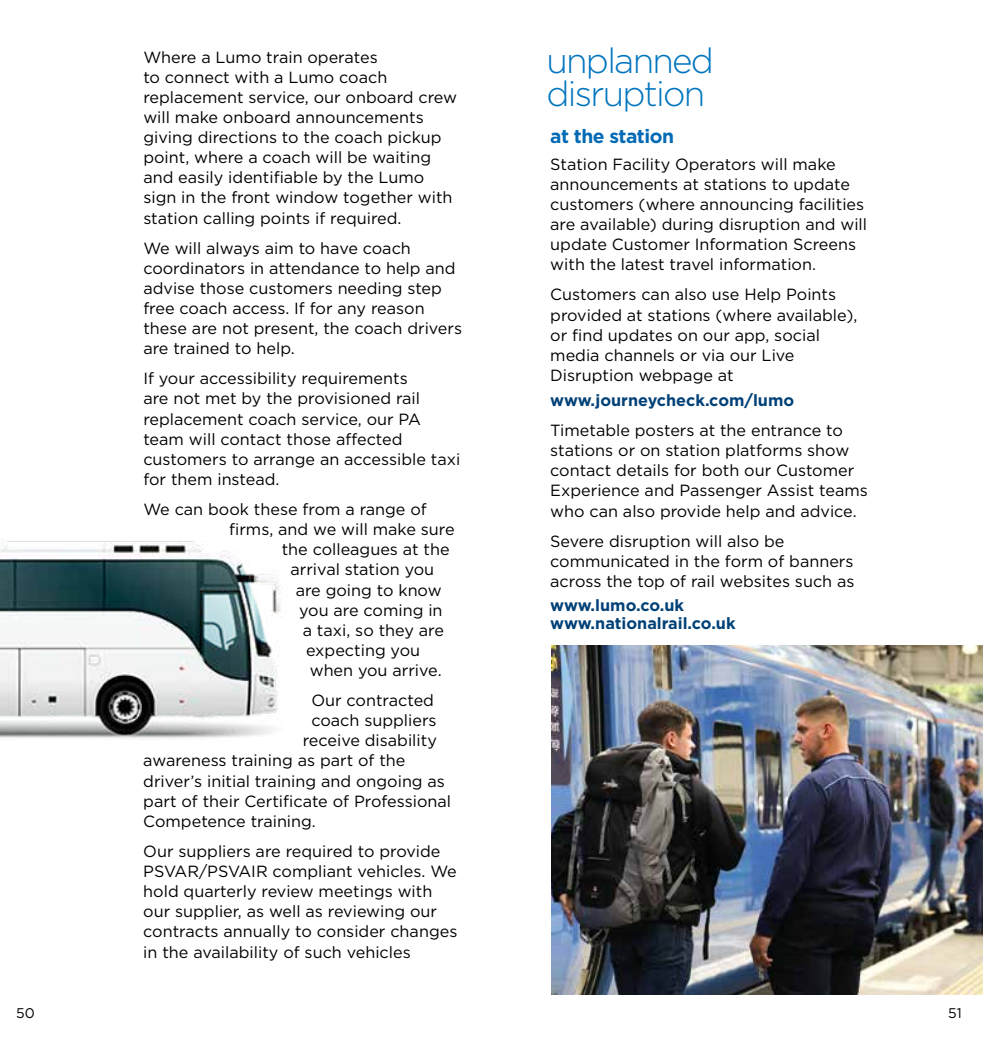
<style>
.page{position:relative;width:983px;height:1042px;background:#fff}
.page>*{position:absolute;margin:0;border:0;box-sizing:border-box;transform-origin:0 0}
.t1{font:300 35px/33.2px "Gotham";letter-spacing:-.05em;color:#0075bf}
.t2{font:700 19.25px "Gotham";letter-spacing:-.025em;color:#006ab5}
.t3{font:16.1px/20.1px "Gotham";color:#000}
.t4{font:700 16.1px/17.5px "Gotham";color:#004177}
.t5{font:14px "Gotham";color:#000}
</style>
<div class="page">
<img style="left:551px;top:645px;width:431px;height:349px">
<img style="left:0;top:539px;width:281px;height:199px">
<p class="t3" style="left:143px;top:46px;width:315px">Where a Lumo train operates<br>to connect with a Lumo coach replacement service, our onboard crew will make onboard announcements giving directions to the coach pickup point, where a coach will be waiting and easily identifiable by the Lumo sign in the front window together with station calling points if required.</p>
<p class="t3" style="left:143px;top:237px;width:320px">We will always aim to have coach coordinators in attendance to help and advise those customers needing step free coach access. If for any reason these are not present, the coach drivers are trained to help.</p>
<p class="t3" style="left:143px;top:368px;width:318px">If your accessibility requirements<br>are not met by the provisioned rail replacement coach service, our PA team will contact those affected customers to arrange an accessible taxi for them instead.</p>
<p class="t3" style="left:143px;top:499px;width:285px">We can book these from a range of</p>
<p class="t3" style="left:229px;top:519px;width:227px">firms, and we will make sure</p>
<p class="t3" style="left:281px;top:539px;width:169px">the colleagues at the</p>
<p class="t3" style="left:290px;top:559px;width:145px">arrival station you</p>
<p class="t3" style="left:295px;top:579px;width:147px">are going to know</p>
<p class="t3" style="left:299px;top:599px;width:145px">you are coming in</p>
<p class="t3" style="left:302px;top:619px;width:143px">a taxi, so they are</p>
<p class="t3" style="left:306px;top:640px;width:115px">expecting you</p>
<p class="t3" style="left:309px;top:660px;width:133px">when you arrive.</p>
<p class="t3" style="left:311px;top:690px;width:124px">Our contracted</p>
<p class="t3" style="left:311px;top:710px;width:127px">coach suppliers</p>
<p class="t3" style="left:302px;top:730px;width:136px">receive disability</p>
<p class="t3" style="left:143px;top:750px;width:264px">awareness training as part of the</p>
<p class="t3" style="left:143px;top:770px;width:303px">driver’s initial training and ongoing as</p>
<p class="t3" style="left:143px;top:790px;width:309px">part of their Certificate of Professional</p>
<p class="t3" style="left:143px;top:811px;width:174px">Competence training.</p>
<p class="t3" style="left:143px;top:841px;width:315px">Our suppliers are required to provide PSVAR/PSVAIR compliant vehicles. We hold quarterly review meetings with our supplier, as well as reviewing our contracts annually to consider changes in the availability of such vehicles</p>
<h1 class="t1" style="left:546px;top:43px;width:169px">unplanned disruption</h1>
<p class="t2" style="left:550px;top:123px;width:125px">at the station</p>
<p class="t3" style="left:550px;top:154px;width:318px">Station Facility Operators will make announcements at stations to update customers (where announcing facilities are available) during disruption and will update Customer Information Screens with the latest travel information.</p>
<p class="t3" style="left:550px;top:284px;width:308px">Customers can also use Help Points provided at stations (where available), or find updates on our app, social media channels or via our Live<br>Disruption webpage at</p>
<p class="t4" style="left:550px;top:391px;width:245px">www.journeycheck.com/lumo</p>
<p class="t3" style="left:550px;top:420px;width:319px">Timetable posters at the entrance to stations or on station platforms show contact details for both our Customer Experience and Passenger Assist teams who can also provide help and advice.</p>
<p class="t3" style="left:550px;top:530px;width:306px">Severe disruption will also be communicated in the form of banners across the top of rail websites such as</p>
<p class="t4" style="left:550px;top:597px;width:187px">www.lumo.co.uk www.nationalrail.co.uk</p>
<p class="t5" style="left:16px;top:1004px;width:20px">50</p>
<p class="t5" style="left:947px;top:1004px;width:15px">51</p>
</div>
